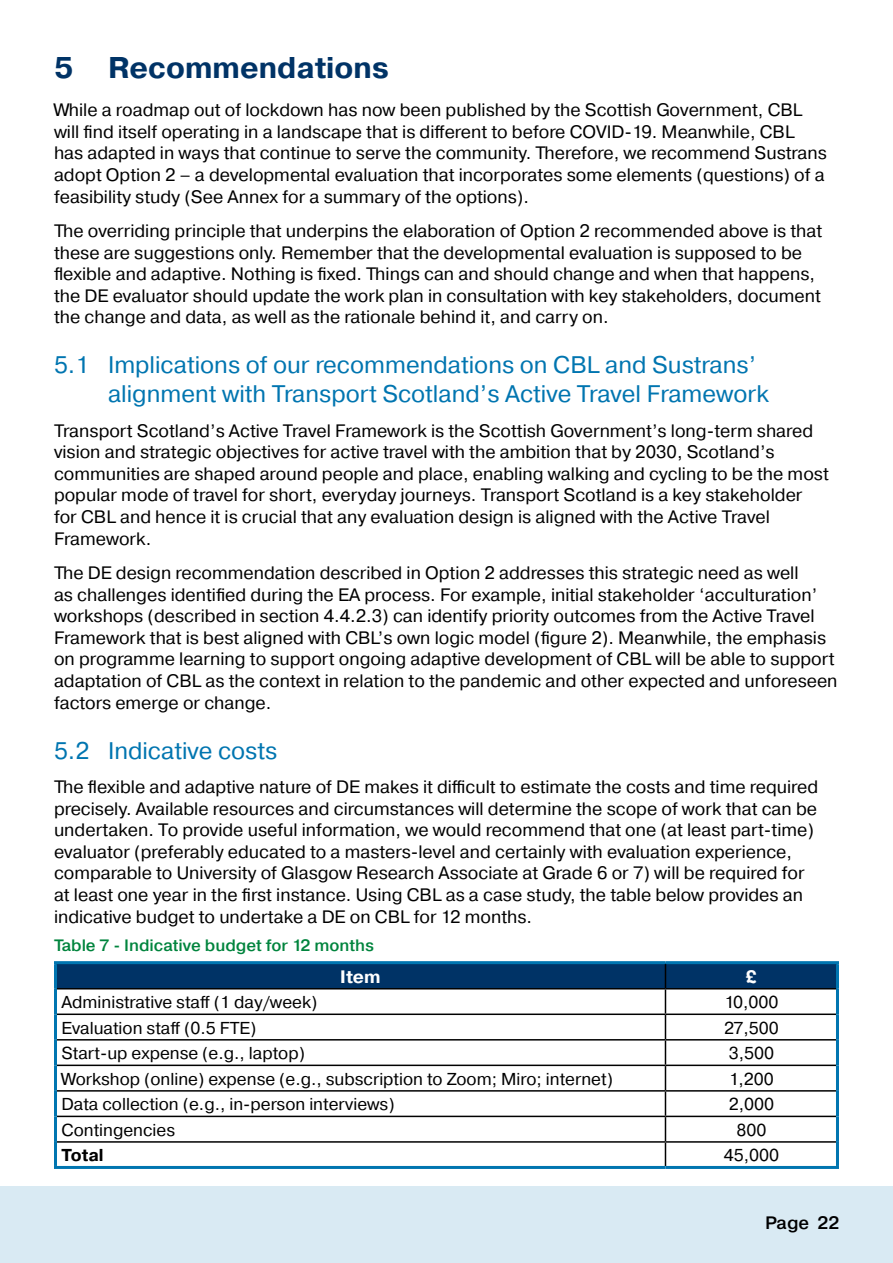
<style>
.page{position:relative;width:893px;height:1263px;background:#fff}
.page>*{position:absolute;margin:0;border:0;box-sizing:border-box;transform-origin:0 0}
.t1{font:700 30px "Pragmatica";color:#036}
.t2{font:24px/28.8px "Pragmatica";color:#0075b0}
.t3{font:18px/21.6px "Pragmatica";color:#000}
.t4{font:500 18px "Pragmatica";color:#000}
.t5{font:700 18px "Pragmatica";color:#fff}
.t6{font:17.25px "Pragmatica";color:#000}
.t7{font:700 17.25px "Pragmatica";color:#000}
.t8{font:500 16.5px "Pragmatica";color:#00843d}
</style>
<div class="page">
<div style="left:0;top:1186px;width:893px;height:77px;background:#d9eaf3"></div>
<hr style="left:54px;top:961px;width:611px;height:3px;background:#0075b0">
<hr style="left:54px;top:964px;width:3px;height:25px;background:#0075b0">
<hr style="left:665px;top:961px;width:174px;height:3px;background:#0075b0">
<hr style="left:836px;top:964px;width:3px;height:25px;background:#0075b0">
<hr style="left:54px;top:989px;width:3px;height:25px;background:#0075b0">
<hr style="left:836px;top:989px;width:3px;height:25px;background:#0075b0">
<hr style="left:54px;top:1014px;width:3px;height:26px;background:#0075b0">
<hr style="left:836px;top:1014px;width:3px;height:26px;background:#0075b0">
<hr style="left:54px;top:1040px;width:3px;height:25px;background:#0075b0">
<hr style="left:836px;top:1040px;width:3px;height:25px;background:#0075b0">
<hr style="left:54px;top:1065px;width:3px;height:26px;background:#0075b0">
<hr style="left:836px;top:1065px;width:3px;height:26px;background:#0075b0">
<hr style="left:54px;top:1091px;width:3px;height:25px;background:#0075b0">
<hr style="left:836px;top:1091px;width:3px;height:25px;background:#0075b0">
<hr style="left:54px;top:1116px;width:3px;height:26px;background:#0075b0">
<hr style="left:836px;top:1116px;width:3px;height:26px;background:#0075b0">
<hr style="left:54px;top:1142px;width:3px;height:24px;background:#0075b0">
<hr style="left:836px;top:1142px;width:3px;height:24px;background:#0075b0">
<hr style="left:54px;top:1166px;width:611px;height:3px;background:#0075b0">
<hr style="left:665px;top:1166px;width:174px;height:3px;background:#0075b0">
<svg style="left:56px;top:963px;width:781px;height:203px"></svg>
<h2 class="t1" style="left:54px;top:48px;width:336px">5 Recommendations</h2>
<p class="t3" style="left:54px;top:100px;width:774px">While a roadmap out of lockdown has now been published by the Scottish Government, CBL will find itself operating in a landscape that is different to before COVID-19. Meanwhile, CBL has adapted in ways that continue to serve the community. Therefore, we recommend Sustrans adopt Option 2 – a developmental evaluation that incorporates some elements (questions) of a feasibility study (See Annex for a summary of the options).</p>
<p class="t3" style="left:54px;top:220px;width:770px">The overriding principle that underpins the elaboration of Option 2 recommended above is that these are suggestions only. Remember that the developmental evaluation is supposed to be flexible and adaptive. Nothing is fixed. Things can and should change and when that happens, the DE evaluator should update the work plan in consultation with key stakeholders, document the change and data, as well as the rationale behind it, and carry on.</p>
<h3 class="t2" style="left:108px;top:351px;width:662px;text-indent:-54px">5.1 Implications of our recommendations on CBL and Sustrans’ alignment with Transport Scotland’s Active Travel Framework</h3>
<p class="t3" style="left:54px;top:420px;width:776px">Transport Scotland’s Active Travel Framework is the Scottish Government’s long-term shared vision and strategic objectives for active travel with the ambition that by 2030, Scotland’s communities are shaped around people and place, enabling walking and cycling to be the most popular mode of travel for short, everyday journeys. Transport Scotland is a key stakeholder for CBL and hence it is crucial that any evaluation design is aligned with the Active Travel Framework.</p>
<p class="t3" style="left:54px;top:562px;width:785px">The DE design recommendation described in Option 2 addresses this strategic need as well<br>as challenges identified during the EA process. For example, initial stakeholder ‘acculturation’ workshops (described in section 4.4.2.3) can identify priority outcomes from the Active Travel Framework that is best aligned with CBL’s own logic model (figure 2). Meanwhile, the emphasis on programme learning to support ongoing adaptive development of CBL will be able to support adaptation of CBL as the context in relation to the pandemic and other expected and unforeseen factors emerge or change.</p>
<h3 class="t2" style="left:54px;top:736px;width:225px">5.2 Indicative costs</h3>
<p class="t3" style="left:54px;top:776px;width:766px">The flexible and adaptive nature of DE makes it difficult to estimate the costs and time required precisely. Available resources and circumstances will determine the scope of work that can be undertaken. To provide useful information, we would recommend that one (at least part-time) evaluator (preferably educated to a masters-level and certainly with evaluation experience, comparable to University of Glasgow Research Associate at Grade 6 or 7) will be required for at least one year in the first instance. Using CBL as a case study, the table below provides an indicative budget to undertake a DE on CBL for 12 months.</p>
<p class="t8" style="left:54px;top:935px;width:322px">Table 7 - Indicative budget for 12 months</p>
<p class="t5" style="left:340px;top:965px;width:42px">Item</p>
<p class="t5" style="left:746px;top:965px;width:13px">£</p>
<p class="t6" style="left:62px;top:992px;width:257px">Administrative staff (1 day/week)</p>
<p class="t6" style="left:724px;top:992px;width:56px">10,000</p>
<p class="t6" style="left:62px;top:1017px;width:196px">Evaluation staff (0.5 FTE)</p>
<p class="t6" style="left:724px;top:1017px;width:56px">27,500</p>
<p class="t6" style="left:62px;top:1043px;width:245px">Start-up expense (e.g., laptop)</p>
<p class="t6" style="left:729px;top:1043px;width:47px">3,500</p>
<p class="t6" style="left:62px;top:1068px;width:553px">Workshop (online) expense (e.g., subscription to Zoom; Miro; internet)</p>
<p class="t6" style="left:729px;top:1068px;width:46px">1,200</p>
<p class="t6" style="left:62px;top:1094px;width:335px">Data collection (e.g., in-person interviews)</p>
<p class="t6" style="left:729px;top:1094px;width:47px">2,000</p>
<p class="t6" style="left:62px;top:1119px;width:115px">Contingencies</p>
<p class="t6" style="left:736px;top:1119px;width:32px">800</p>
<p class="t7" style="left:62px;top:1144px;width:44px">Total</p>
<p class="t6" style="left:724px;top:1145px;width:57px">45,000</p>
<p class="t4" style="left:765px;top:1211px;width:76px">Page 22</p>
</div>
